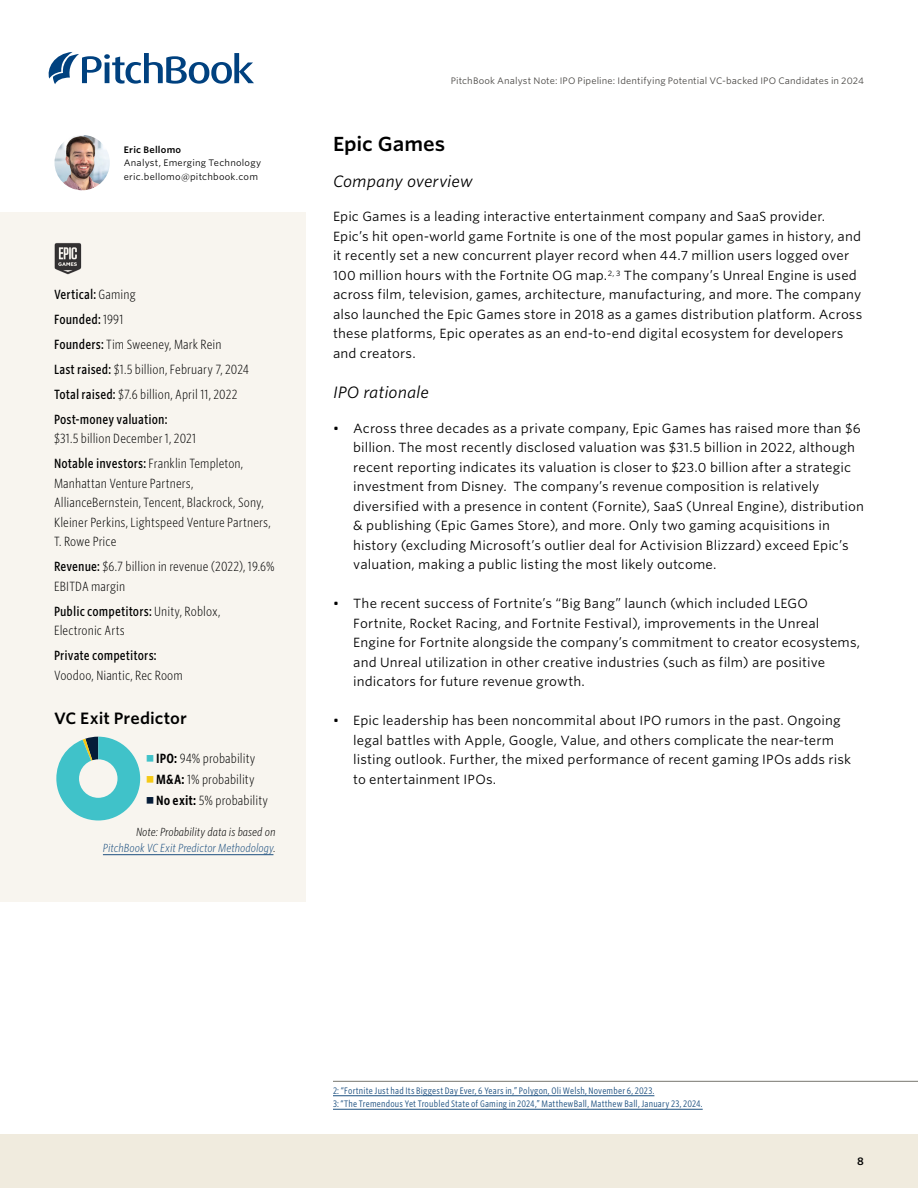
<style>
.page{position:relative;width:918px;height:1188px;background:#fff}
.page>*{position:absolute;margin:0;border:0;box-sizing:border-box;transform-origin:0 0}
.AN_Section_title{font:600 19.5px "Whitney S Sm";color:#000}
.AN_Subsection_I{font:italic 15.75px "Whitney S Sm";color:#000}
.AN_Chart___table_title{font:600 15.75px "Whitney S Sm";color:#000}
.AN_Body_copy{font:12.75px/19.5px "Whitney S Sm";letter-spacing:.01em;color:#000}
.AN_Company_highlights{font:300 12.75px/19.5px "Whitney Cond S Sm";letter-spacing:.01em;color:#000}
.AN_Company_highlights-2{font:500 12.75px "Whitney Cond S Sm";letter-spacing:.01em;color:#000}
.ETR_Source_tag{font:italic 300 11.25px/16.5px "Whitney Cond S Sm";color:#1d5080;text-align:right}
.t1{font:600 10.5px "Whitney S Sm";color:#000}
.AN_Footnote{font:9px/13.5px "Whitney Cond S Sm";letter-spacing:.02em;color:#1d5080}
.t2{font:9px "Whitney S Sm";letter-spacing:.01em;color:#484643}
.AN_TOC_credits_text{font:9px/13.5px "Whitney S Sm";letter-spacing:.025em;color:#000}
.s1{font-weight:600}
.s2{font-weight:300}
.s3{font-weight:500}
.s4{color:#000}
</style>
<div class="page">
<div style="left:0;top:1134px;width:918px;height:54px;background:#f0ebde"></div>
<svg style="left:49px;top:52px;width:205px;height:32px"></svg>
<img style="left:55px;top:135px;width:55px;height:55px;border-radius:28px">
<div style="left:0;top:212px;width:306px;height:689px;background:#f8f5ef"></div>
<img style="left:54px;top:243px;width:28px;height:31px">
<hr style="left:333px;top:1081px;width:585px;height:1px;background:#78766f">
<hr style="left:333px;top:1095px;width:321px;height:1px;background:#1d5080">
<hr style="left:333px;top:1109px;width:370px;height:1px;background:#1d5080">
<svg style="left:56px;top:737px;width:84px;height:84px"></svg>
<div style="left:79px;top:759px;width:39px;height:39px;background:#f8f5ef;border-radius:50%"></div>
<hr style="left:103px;top:854px;width:170px;height:1px;background:#1d5080">
<p class="AN_TOC_credits_text" style="left:124px;top:143px;width:139px"><span class="s1">Eric Bellomo<br></span>Analyst, Emerging Technology eric.bellomo@pitchbook.com</p>
<p class="AN_Company_highlights-2" style="left:54px;top:286px;width:83px">Vertical: <span class="s2">Gaming</span></p>
<p class="AN_Company_highlights-2" style="left:54px;top:311px;width:71px">Founded: <span class="s2">1991</span></p>
<p class="AN_Company_highlights" style="left:54px;top:334px;width:169px"><span class="s3">Founders:</span> Tim Sweeney, Mark Rein</p>
<p class="AN_Company_highlights" style="left:54px;top:359px;width:196px"><span class="s3">Last raised:</span> $1.5 billion, February 7, 2024</p>
<p class="AN_Company_highlights" style="left:54px;top:384px;width:185px"><span class="s3">Total raised:</span> $7.6 billion, April 11, 2022</p>
<p class="AN_Company_highlights" style="left:54px;top:409px;width:144px"><span class="s3">Post-money valuation:<br></span>$31.5 billion December 1, 2021</p>
<p class="AN_Company_highlights" style="left:54px;top:454px;width:218px"><span class="s3">Notable investors:</span> Franklin Templeton, Manhattan Venture Partners, AllianceBernstein, Tencent, Blackrock, Sony, Kleiner Perkins, Lightspeed Venture Partners, T. Rowe Price</p>
<p class="AN_Company_highlights" style="left:54px;top:556px;width:222px"><span class="s3">Revenue:</span> $6.7 billion in revenue (2022), 19.6%<br>EBITDA margin</p>
<p class="AN_Company_highlights" style="left:54px;top:601px;width:168px"><span class="s3">Public competitors:</span> Unity, Roblox,<br>Electronic Arts</p>
<p class="AN_Company_highlights" style="left:54px;top:645px;width:130px"><span class="s3">Private competitors:<br></span>Voodoo, Niantic, Rec Room</p>
<p class="AN_Chart___table_title" style="left:54px;top:707px;width:134px">VC Exit Predictor</p>
<p class="AN_Company_highlights" style="left:156px;top:747px;width:114px;line-height:21px"><span class="s1">IPO:</span> 94% probability<br><span class="s1">M&amp;A:</span> 1% probability<br><span class="s1">No exit:</span> 5% probability</p>
<p class="ETR_Source_tag" style="left:103px;top:823px;width:174px"><span class="s4">Note: Probability data is based on<br></span>PitchBook VC Exit Predictor Methodology<span class="s4">.</span></p>
<p class="t2" style="left:451px;top:75px;width:415px">PitchBook Analyst Note: IPO Pipeline: Identifying Potential VC-backed IPO Candidates in 2024</p>
<p class="AN_Section_title" style="left:333px;top:130px;width:114px">Epic Games</p>
<p class="AN_Subsection_I" style="left:333px;top:170px;width:141px">Company overview</p>
<p class="AN_Body_copy" style="left:333px;top:207px;width:531px">Epic Games is a leading interactive entertainment company and SaaS provider.<br>Epic’s hit open-world game Fortnite is one of the most popular games in history, and it recently set a new concurrent player record when 44.7 million users logged over 100 million hours with the Fortnite OG map.<sup>2,</sup> <sup>3</sup> The company’s Unreal Engine is used across film, television, games, architecture, manufacturing, and more. The company also launched the Epic Games store in 2018 as a games distribution platform. Across these platforms, Epic operates as an end-to-end digital ecosystem for developers and creators.</p>
<p class="AN_Subsection_I" style="left:333px;top:382px;width:98px">IPO rationale</p>
<p class="AN_Body_copy" style="left:353px;top:418px;width:512px;text-indent:-20px">• Across three decades as a private company, Epic Games has raised more than $6 billion. The most recently disclosed valuation was $31.5 billion in 2022, although recent reporting indicates its valuation is closer to $23.0 billion after a strategic investment from Disney. The company’s revenue composition is relatively diversified with a presence in content (Fornite), SaaS (Unreal Engine), distribution &amp; publishing (Epic Games Store), and more. Only two gaming acquisitions in history (excluding Microsoft’s outlier deal for Activision Blizzard) exceed Epic’s valuation, making a public listing the most likely outcome.</p>
<p class="AN_Body_copy" style="left:353px;top:594px;width:509px;text-indent:-20px">• The recent success of Fortnite’s “Big Bang” launch (which included LEGO Fortnite, Rocket Racing, and Fortnite Festival), improvements in the Unreal Engine for Fortnite alongside the company’s commitment to creator ecosystems, and Unreal utilization in other creative industries (such as film) are positive indicators for future revenue growth.</p>
<p class="AN_Body_copy" style="left:353px;top:711px;width:499px;text-indent:-20px">• Epic leadership has been noncommital about IPO rumors in the past. Ongoing legal battles with Apple, Google, Value, and others complicate the near-term listing outlook. Further, the mixed performance of recent gaming IPOs adds risk to entertainment IPOs.</p>
<p class="AN_Footnote" style="left:333px;top:1083px;width:371px">2: “Fortnite Just had Its Biggest Day Ever, 6 Years in,” Polygon, Oli Welsh, November 6, 2023.<br>3: “The Tremendous Yet Troubled State of Gaming in 2024,” MatthewBall, Matthew Ball, January 23, 2024.</p>
<p class="t1" style="left:857px;top:1154px;width:8px">8</p>
</div>
